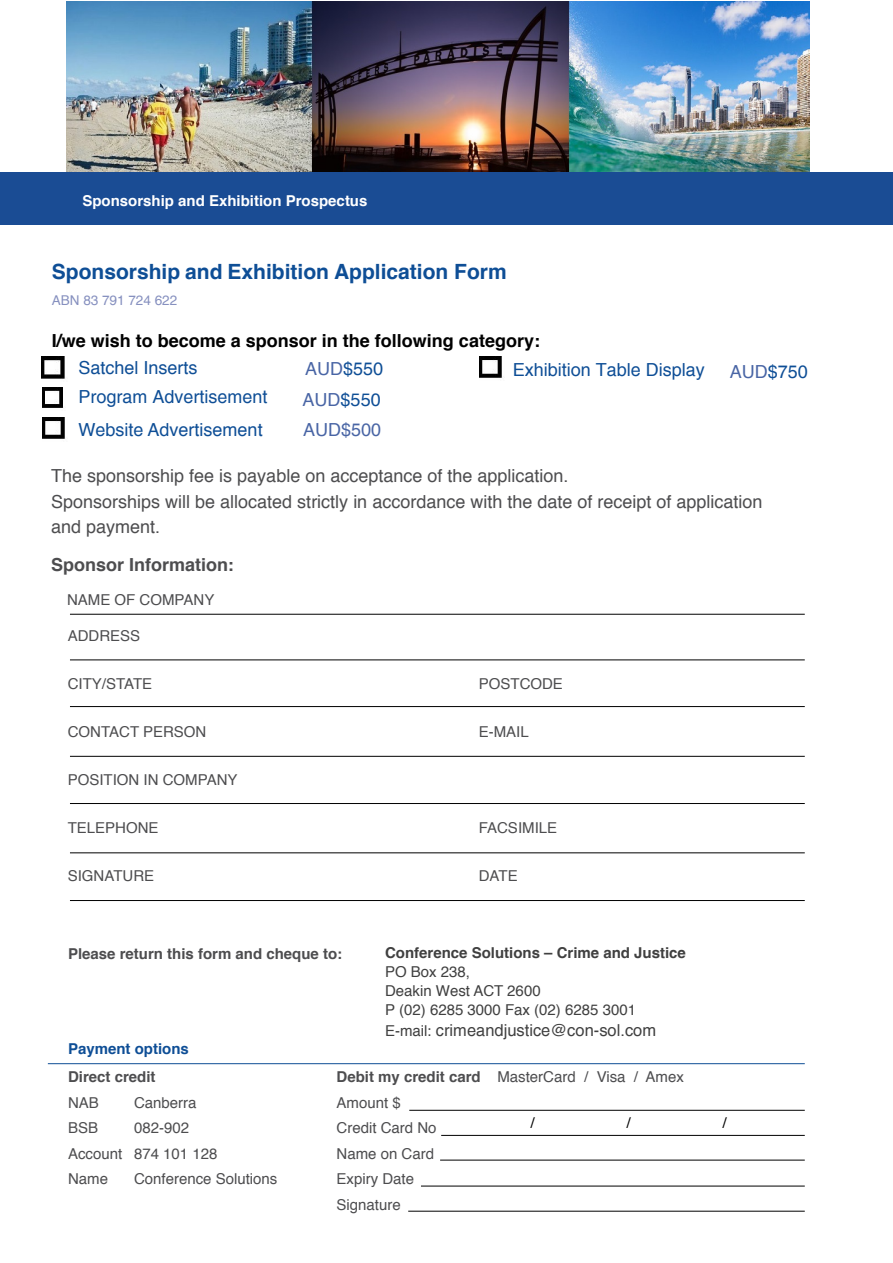
<style>
.page{position:relative;width:893px;height:1263px;background:#fff}
.page>*{position:absolute;margin:0;border:0;box-sizing:border-box;transform-origin:0 0}
.t1{font:700 21px "Helvetica";color:#0e4e96}
.t2{font:18px/25.5px "Helvetica";color:#4d4d4f}
.t3{font:18px "Helvetica";color:#0e4e96}
.t4{font:700 18px "Helvetica";color:#000}
.t5{font:700 18px "Helvetica";color:#4d4d4f}
.t6{font:18px "Helvetica";color:#4965a5}
.t7{font:16.5px "Helvetica";color:#404040}
.t8{font:15px/25.5px "Helvetica";color:#4d4d4f}
.t9{font:15px/19px "Helvetica";color:#404040}
.t10{font:700 15px "Helvetica";color:#4d4d4f}
.t11{font:700 15px "Helvetica";color:#404040}
.t12{font:700 15px "Helvetica";color:#fff}
.t13{font:700 15px "Helvetica";color:#0e4e96}
.t14{font:15px "Helvetica";color:#000}
.t15{font:13.5px "Helvetica";color:#8690bf}
.s1{color:#4965a5}
.s2{font-size:15px}
.s3{font-weight:700}
</style>
<div class="page">
<hr style="left:70px;top:660px;width:735px;height:1px;background:#000">
<hr style="left:70px;top:706px;width:735px;height:1px;background:#000">
<hr style="left:409px;top:1110px;width:396px;height:1px;background:#000">
<hr style="left:441px;top:1135px;width:364px;height:1px;background:#000">
<hr style="left:440px;top:1160px;width:365px;height:1px;background:#000">
<hr style="left:421px;top:1186px;width:384px;height:1px;background:#000">
<hr style="left:408px;top:1211px;width:397px;height:1px;background:#000">
<hr style="left:70px;top:756px;width:735px;height:1px;background:#000">
<hr style="left:70px;top:803px;width:735px;height:1px;background:#000">
<hr style="left:70px;top:852px;width:735px;height:1px;background:#000">
<hr style="left:70px;top:900px;width:735px;height:1px;background:#000">
<hr style="left:70px;top:614px;width:735px;height:1px;background:#000">
<hr style="left:48px;top:1063px;width:757px;height:1px;background:#0e4e96">
<div style="left:0;top:172px;width:893px;height:53px;background:#1a4c94"></div>
<img style="left:42px;top:357px;width:23px;height:22px">
<img style="left:42px;top:388px;width:22px;height:20px">
<img style="left:43px;top:417px;width:22px;height:22px">
<img style="left:480px;top:356px;width:22px;height:22px">
<img style="left:67px;top:2px;width:743px;height:170px">
<p class="t12" style="left:82px;top:189px;width:287px">Sponsorship and Exhibition Prospectus</p>
<h1 class="t1" style="left:52px;top:255px;width:456px">Sponsorship and Exhibition Application Form</h1>
<p class="t15" style="left:52px;top:289px;width:127px">ABN 83 791 724 622</p>
<p class="t4" style="left:52px;top:326px;width:490px">I/we wish to become a sponsor in the following category:</p>
<p class="t3" style="left:79px;top:354px;width:121px">Satchel Inserts</p>
<p class="t3" style="left:305px;top:355px;width:80px"><span class="s1">AUD</span>$550</p>
<p class="t3" style="left:79px;top:386px;width:191px">Program Advertisement</p>
<p class="t3" style="left:303px;top:385px;width:80px"><span class="s1">AUD</span>$550</p>
<p class="t3" style="left:79px;top:419px;width:186px">Website Advertisement</p>
<p class="t6" style="left:303px;top:416px;width:80px">AUD$500</p>
<p class="t2" style="left:51px;top:463px;width:713px">The sponsorship fee is payable on acceptance of the application.<br>Sponsorships will be allocated strictly in accordance with the date of receipt of application and payment.</p>
<p class="t5" style="left:51px;top:550px;width:184px">Sponsor Information:</p>
<p class="t8" style="left:67px;top:588px;width:149px">NAME OF COMPANY</p>
<p class="t8" style="left:68px;top:624px;width:74px">ADDRESS</p>
<p class="t8" style="left:68px;top:672px;width:86px">CITY/STATE</p>
<p class="t8" style="left:479px;top:672px;width:86px">POSTCODE</p>
<p class="t8" style="left:68px;top:720px;width:140px">CONTACT PERSON</p>
<p class="t8" style="left:479px;top:720px;width:52px">E-MAIL</p>
<p class="t8" style="left:68px;top:768px;width:171px">POSITION IN COMPANY</p>
<p class="t8" style="left:68px;top:816px;width:92px">TELEPHONE</p>
<p class="t8" style="left:479px;top:816px;width:80px">FACSIMILE</p>
<p class="t8" style="left:68px;top:864px;width:88px">SIGNATURE</p>
<p class="t8" style="left:479px;top:864px;width:40px">DATE</p>
<p class="t3" style="left:513px;top:360px;width:194px">Exhibition Table Display</p>
<p class="t3" style="left:730px;top:357px;width:80px"><span class="s1">AUD</span>$750</p>
<p class="t10" style="left:68px;top:941px;width:276px">Please return this form and cheque to:</p>
<p class="t11" style="left:385px;top:941px;width:302px">Conference Solutions – Crime and Justice</p>
<p class="t9" style="left:385px;top:963px;width:252px">PO Box 238,<br>Deakin West ACT 2600<br>P (02) 6285 3000 Fax (02) 6285 3001</p>
<p class="t7" style="left:385px;top:1020px;width:273px"><span class="s2">E-mail:</span> crimeandjustice@con-sol.com</p>
<p class="t13" style="left:68px;top:1036px;width:122px">Payment options</p>
<p class="t10" style="left:68px;top:1065px;width:89px">Direct credit</p>
<p class="t8" style="left:337px;top:1064px;width:349px"><span class="s3">Debit my credit card</span> MasterCard / Visa / Amex</p>
<p class="t8" style="left:68px;top:1090px;width:32px">NAB</p>
<p class="t8" style="left:134px;top:1090px;width:64px">Canberra</p>
<p class="t8" style="left:337px;top:1090px;width:66px">Amount $</p>
<p class="t8" style="left:68px;top:1115px;width:32px">BSB</p>
<p class="t8" style="left:134px;top:1115px;width:57px">082-902</p>
<p class="t8" style="left:337px;top:1115px;width:102px">Credit Card No</p>
<p class="t8" style="left:68px;top:1141px;width:151px">Account 874 101 128</p>
<p class="t8" style="left:337px;top:1141px;width:99px">Name on Card</p>
<p class="t8" style="left:68px;top:1166px;width:42px">Name</p>
<p class="t8" style="left:134px;top:1166px;width:145px">Conference Solutions</p>
<p class="t8" style="left:337px;top:1166px;width:79px">Expiry Date<br>Signature</p>
<p class="t14" style="left:531px;top:1111px;width:6px">/</p>
<p class="t14" style="left:626px;top:1111px;width:6px">/</p>
<p class="t14" style="left:722px;top:1111px;width:6px">/</p>
</div>
